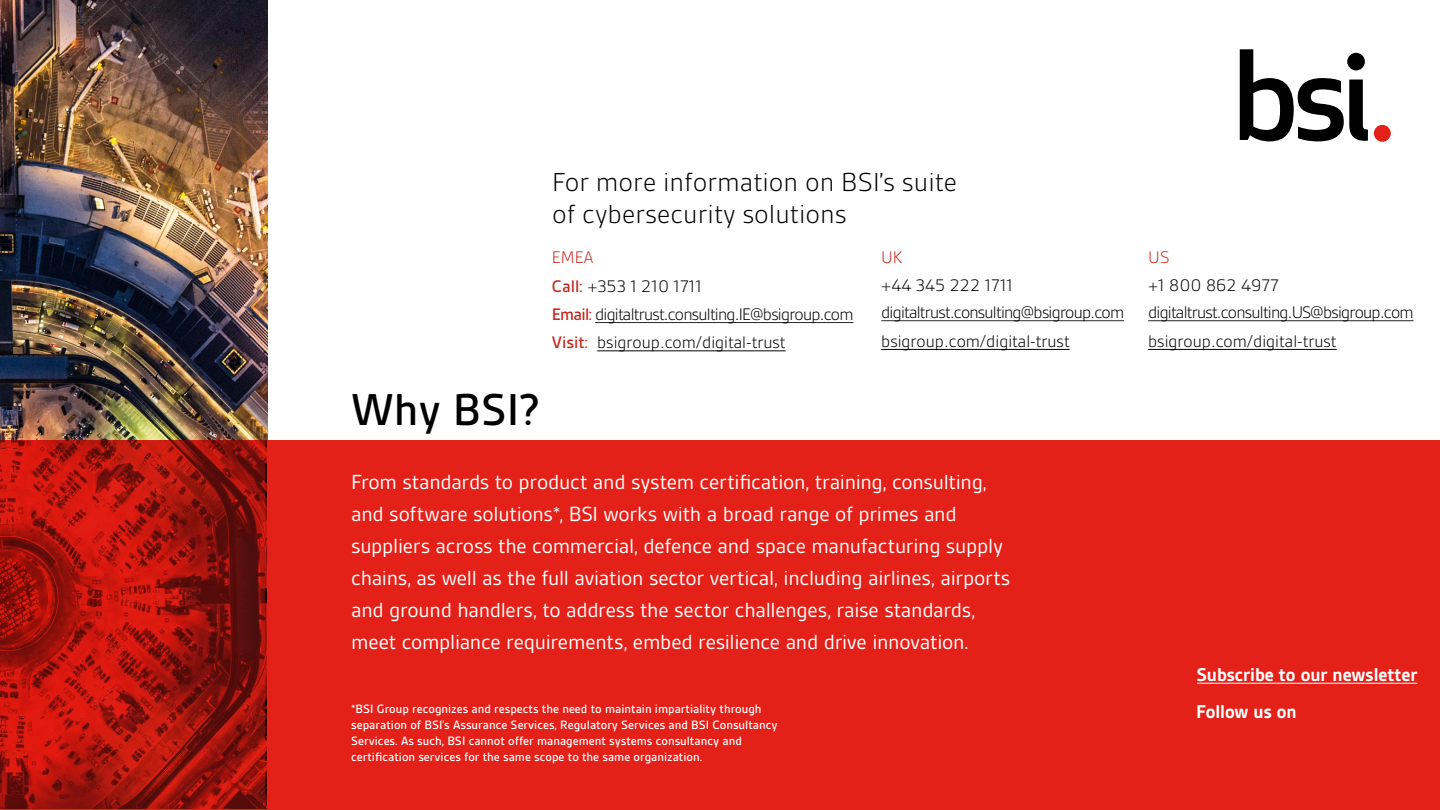
<style>
.page{position:relative;width:1440px;height:810px;background:#fff}
.page>*{position:absolute;margin:0;border:0;box-sizing:border-box;transform-origin:0 0}
.t1{font:500 48px "BSI Gesta";color:#000}
.t2{font:300 28px/32px "BSI Gesta";color:#000}
.t3{font:22px/32px "BSI Gesta";letter-spacing:-.01em;color:#fff}
.Large_box_text{font:700 20px "Gesta";color:#fff}
.t4{font:300 18px/28px "Gesta";letter-spacing:-.04em;color:#000}
.t5{font:500 13px/16px "BSI Gesta";color:#fff}
.s1{font-family:"BSI Gesta";color:#c6271e}
.s2{font-family:"BSI Gesta";font-weight:500;color:#c6271e}
.s3{font-family:"BSI Gesta"}
</style>
<div class="page">
<div style="left:1374px;top:125px;width:17px;height:17px;background:#e32119;border-radius:50%"></div>
<svg style="left:1240px;top:49px;width:128px;height:92px"></svg>
<img style="left:0;top:0;width:267px;height:441px">
<svg style="left:0;top:441px;width:267px;height:369px;background:#a3140d"></svg>
<div style="left:267px;top:441px;width:1173px;height:369px;background:#e32119"></div>
<hr style="left:1197px;top:683px;width:221px;height:1px;background:#fff">
<hr style="left:1148px;top:320px;width:266px;height:1px;background:#000">
<hr style="left:1148px;top:349px;width:189px;height:1px;background:#000">
<hr style="left:881px;top:320px;width:243px;height:1px;background:#000">
<hr style="left:881px;top:349px;width:189px;height:1px;background:#000">
<hr style="left:595px;top:322px;width:258px;height:1px;background:#000">
<hr style="left:597px;top:351px;width:189px;height:1px;background:#000">
<p class="t2" style="left:552px;top:166px;width:407px">For more information on BSI’s suite of cybersecurity solutions</p>
<p class="t4" style="left:552px;top:243px;width:303px;line-height:28.4px"><span class="s1">EMEA<br></span><span class="s2">Call:</span> <span class="s3">+353 1 210 1711<br></span><span class="s2">Email:</span> digitaltrust.consulting.IE@bsigroup.com<br><span class="s2">Visit:</span> bsigroup.com/digital-trust</p>
<p class="t1" style="left:351px;top:384px;width:191px">Why BSI?</p>
<p class="t4" style="left:881px;top:243px;width:244px"><span class="s1">UK<br></span><span class="s3">+44 345 222 1711 </span>digitaltrust.consulting@bsigroup.com bsigroup.com/digital-trust</p>
<p class="t3" style="left:351px;top:466px;width:661px">From standards to product and system certification, training, consulting, and software solutions*, BSI works with a broad range of primes and suppliers across the commercial, defence and space manufacturing supply chains, as well as the full aviation sector vertical, including airlines, airports and ground handlers, to address the sector challenges, raise standards, meet compliance requirements, embed resilience and drive innovation.</p>
<p class="t4" style="left:1148px;top:243px;width:267px"><span class="s1">US<br></span><span class="s3">+1 800 862 4977 </span>digitaltrust.consulting.US@bsigroup.com bsigroup.com/digital-trust</p>
<p class="Large_box_text" style="left:1197px;top:663px;width:222px">Subscribe to our newsletter</p>
<p class="t5" style="left:351px;top:701px;width:428px">*BSI Group recognizes and respects the need to maintain impartiality through separation of BSI’s Assurance Services, Regulatory Services and BSI Consultancy Services. As such, BSI cannot offer management systems consultancy and certification services for the same scope to the same organization.</p>
<p class="Large_box_text" style="left:1196px;top:700px;width:102px">Follow us on</p>
</div>
